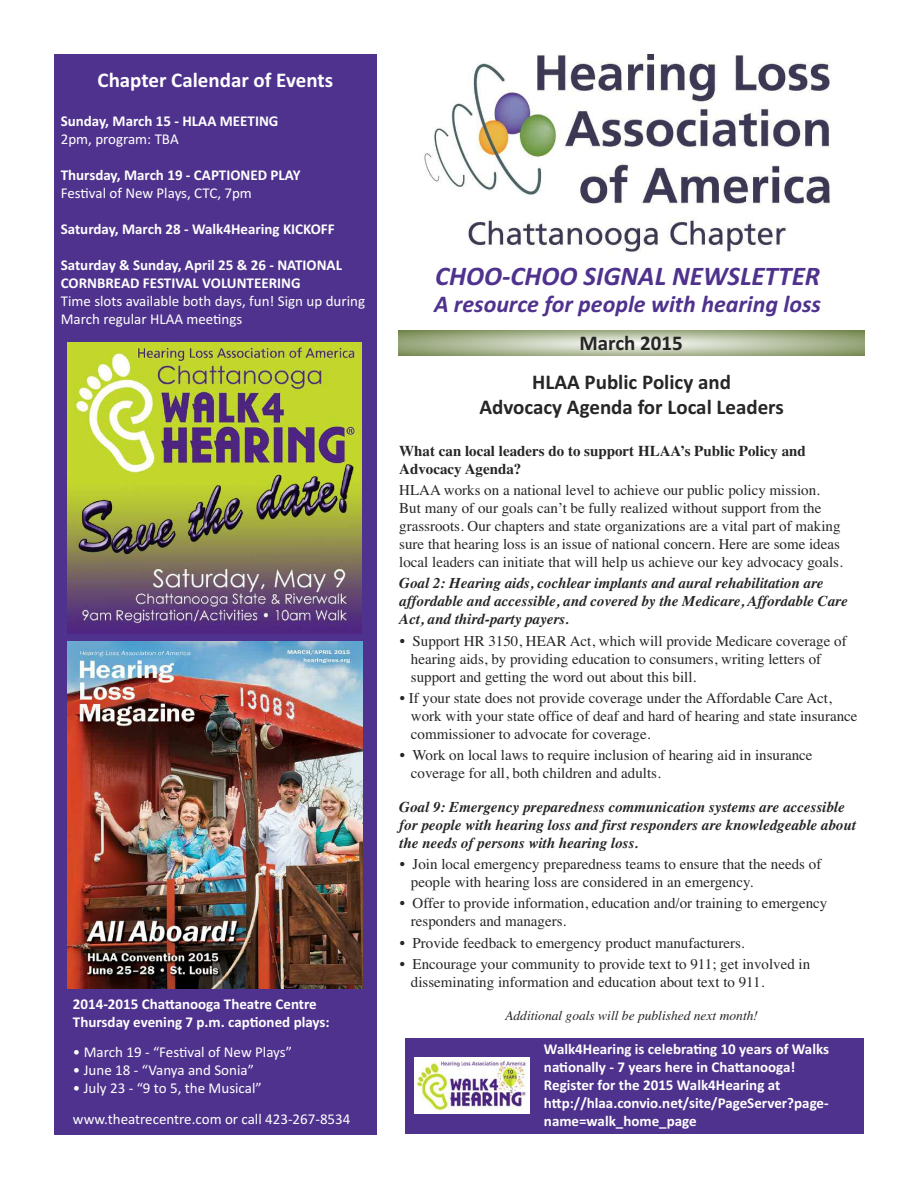
<style>
.page{position:relative;width:918px;height:1188px;background:#fff}
.page>*{position:absolute;margin:0;border:0;box-sizing:border-box;transform-origin:0 0}
.t1{font:italic 700 27px "Calibri";color:#4f328d}
.t2{font:italic 700 24px "Calibri";color:#4f328d}
.t3{font:700 21px/25.2px "Calibri";color:#272627;text-align:center}
.t4{font:700 21px "Calibri";color:#fff}
.t5{font:15px/18px "Times";color:#272627}
.t6{font:700 15px/18px "Calibri";color:#fff}
.t7{font:italic 700 15px/18px "Times";color:#272627}
.t8{font:15px/18px "Calibri";color:#fff}
.t9{font:700 15px/18px "Times";color:#272627}
.t10{font:italic 13.5px "Times";color:#272627}
</style>
<div class="page">
<div style="left:54px;top:54px;width:322px;height:1080px;background:#4f328d"></div>
<svg style="left:398px;top:331px;width:466px;height:25px;background:#b1bc9c"></svg>
<img style="left:424px;top:54px;width:407px;height:198px">
<div style="left:405px;top:1038px;width:459px;height:95px;background:#4f328d"></div>
<img style="left:414px;top:1057px;width:115px;height:56px">
<img style="left:68px;top:343px;width:294px;height:290px">
<img style="left:68px;top:641px;width:294px;height:347px">
<h3 class="t4" style="left:98px;top:67px;width:237px">Chapter Calendar of Events</h3>
<p class="t6" style="left:61px;top:111px;width:219px">Sunday, March 15 - HLAA MEETING</p>
<p class="t8" style="left:61px;top:129px;width:119px">2pm, program: TBA</p>
<p class="t6" style="left:61px;top:165px;width:241px">Thursday, March 19 - CAPTIONED PLAY</p>
<p class="t8" style="left:61px;top:183px;width:193px">Festival of New Plays, CTC, 7pm</p>
<p class="t6" style="left:61px;top:219px;width:275px">Saturday, March 28 - Walk4Hearing KICKOFF</p>
<p class="t6" style="left:61px;top:255px;width:283px">Saturday &amp; Sunday, April 25 &amp; 26 - NATIONAL<br>CORNBREAD FESTIVAL VOLUNTEERING</p>
<p class="t8" style="left:61px;top:291px;width:306px">Time slots available both days, fun! Sign up during<br>March regular HLAA meetings</p>
<p class="t6" style="left:73px;top:994px;width:258px">2014-2015 Chattanooga Theatre Centre<br>Thursday evening 7 p.m. captioned plays:</p>
<p class="t8" style="left:73px;top:1043px;width:221px">• March 19 - “Festival of New Plays”</p>
<p class="t8" style="left:73px;top:1061px;width:183px">• June 18 - “Vanya and Sonia”</p>
<p class="t8" style="left:73px;top:1073px;width:279px;line-height:30.6px">• July 23 - “9 to 5, the Musical” www.theatrecentre.com or call 423-267-8534</p>
<h1 class="t1" style="left:435px;top:260px;width:387px">CHOO-CHOO SIGNAL NEWSLETTER</h1>
<h2 class="t2" style="left:434px;top:290px;width:389px">A resource for people with hearing loss</h2>
<h3 class="t3" style="left:579px;top:330px;width:105px">March 2015</h3>
<h3 class="t3" style="left:479px;top:369px;width:306px">HLAA Public Policy and<br>Advocacy Agenda for Local Leaders</h3>
<p class="t9" style="left:399px;top:442px;width:408px">What can local leaders do to support HLAA’s Public Policy and<br>Advocacy Agenda?</p>
<p class="t5" style="left:399px;top:481px;width:445px">HLAA works on a national level to achieve our public policy mission.<br>But many of our goals can’t be fully realized without support from the grassroots. Our chapters and state organizations are a vital part of making sure that hearing loss is an issue of national concern. Here are some ideas local leaders can initiate that will help us achieve our key advocacy goals.</p>
<p class="t7" style="left:399px;top:574px;width:450px">Goal 2: Hearing aids, cochlear implants and aural rehabilitation are affordable and accessible, and covered by the Medicare, Affordable Care<br>Act, and third-party payers.</p>
<p class="t5" style="left:411px;top:631px;width:437px;text-indent:-11px">• Support HR 3150, HEAR Act, which will provide Medicare coverage of hearing aids, by providing education to consumers, writing letters of support and getting the word out about this bill.</p>
<p class="t5" style="left:411px;top:689px;width:448px;text-indent:-11px">• If your state does not provide coverage under the Affordable Care Act, work with your state office of deaf and hard of hearing and state insurance commissioner to advocate for coverage.</p>
<p class="t5" style="left:411px;top:746px;width:403px;text-indent:-11px">• Work on local laws to require inclusion of hearing aid in insurance coverage for all, both children and adults.</p>
<p class="t7" style="left:399px;top:798px;width:458px">Goal 9: Emergency preparedness communication systems are accessible for people with hearing loss and first responders are knowledgeable about the needs of persons with hearing loss.</p>
<p class="t5" style="left:411px;top:855px;width:412px;text-indent:-11px">• Join local emergency preparedness teams to ensure that the needs of people with hearing loss are considered in an emergency.</p>
<p class="t5" style="left:411px;top:894px;width:418px;text-indent:-11px">• Offer to provide information, education and/or training to emergency responders and managers.</p>
<p class="t5" style="left:400px;top:933px;width:346px">• Provide feedback to emergency product manufacturers.</p>
<p class="t5" style="left:411px;top:955px;width:401px;text-indent:-11px">• Encourage your community to provide text to 911; get involved in disseminating information and education about text to 911.</p>
<p class="t10" style="left:505px;top:1007px;width:254px">Additional goals will be published next month!</p>
<p class="t6" style="left:544px;top:1040px;width:287px">Walk4Hearing is celebrating 10 years of Walks nationally - 7 years here in Chattanooga!<br>Register for the 2015 Walk4Hearing at http://hlaa.convio.net/site/PageServer?page&shy;name=walk_home_page</p>
</div>
